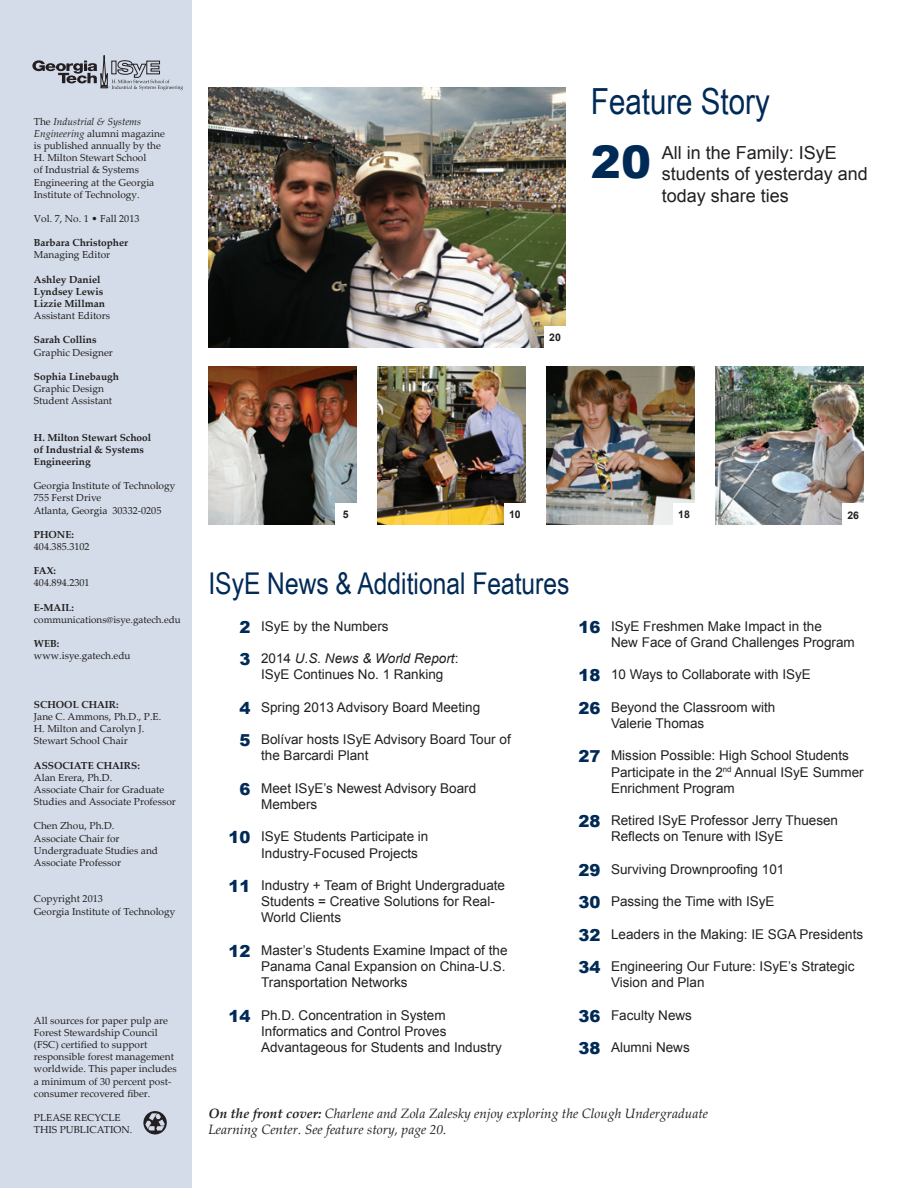
<style>
.page{position:relative;width:918px;height:1188px;background:#fff}
.page>*{position:absolute;margin:0;border:0;box-sizing:border-box;transform-origin:0 0}
.t1{font:900 45px "Arial";color:#002a56}
.t2{font:36px "Arial Narrow";color:#002a56}
.t3{font:30px "Arial Narrow";color:#002a56}
.t4{font:18px/21.6px "Arial";color:#231f20}
.t5{font:900 16.5px/32.4px "Arial";color:#002a56}
.t6{font:13.5px/16.2px "Arial";color:#231f20}
.t7{font:italic 13.5px/16.2px "Palatino Linotype";color:#231f20}
.t8{font:700 10.5px "Arial";color:#231f20}
.t9{font:10.2px/12.1px "Palatino Linotype";color:#231f20}
.t10{font:700 10.2px/12.1px "Palatino Linotype";color:#231f20}
.t11{font:9.9px "Palatino Linotype";color:#231f20}
.s1{font-style:italic}
.s2{font-weight:700}
</style>
<div class="page">
<div style="left:0;top:0;width:192px;height:1188px;background:#d3dce8"></div>
<svg style="left:32px;top:55px;width:151px;height:35px"></svg>
<img style="left:208px;top:88px;width:358px;height:260px">
<img style="left:378px;top:366px;width:148px;height:158px">
<img style="left:547px;top:366px;width:148px;height:158px">
<img style="left:208px;top:366px;width:149px;height:158px">
<img style="left:716px;top:366px;width:148px;height:158px">
<svg style="left:143px;top:1111px;width:24px;height:23px"></svg>
<div style="left:544px;top:326px;width:29px;height:30px;background:#fff"></div>
<div style="left:335px;top:503px;width:26px;height:30px;background:#fff"></div>
<div style="left:504px;top:503px;width:24px;height:30px;background:#fff"></div>
<div style="left:673px;top:503px;width:26px;height:30px;background:#fff"></div>
<div style="left:842px;top:503px;width:30px;height:30px;background:#fff"></div>
<p class="t9" style="left:34px;top:115px;width:133px">The <span class="s1">Industrial &amp; Systems<br>Engineering</span> alumni magazine is published annually by the<br>H. Milton Stewart School<br>of Industrial &amp; Systems<br>Engineering at the Georgia<br>Institute of Technology.</p>
<p class="t9" style="left:34px;top:212px;width:107px">Vol. 7, No. 1 • Fall 2013</p>
<p class="t10" style="left:34px;top:236px;width:96px">Barbara Christopher</p>
<p class="t9" style="left:34px;top:248px;width:78px">Managing Editor</p>
<p class="t10" style="left:34px;top:273px;width:73px">Ashley Daniel<br>Lyndsey Lewis<br>Lizzie Millman</p>
<p class="t9" style="left:34px;top:309px;width:78px">Assistant Editors</p>
<p class="t10" style="left:34px;top:334px;width:64px">Sarah Collins</p>
<p class="t9" style="left:34px;top:346px;width:81px">Graphic Designer</p>
<p class="t10" style="left:34px;top:370px;width:87px">Sophia Linebaugh</p>
<p class="t9" style="left:34px;top:382px;width:80px">Graphic Design<br>Student Assistant</p>
<p class="t10" style="left:34px;top:431px;width:119px">H. Milton Stewart School of Industrial &amp; Systems<br>Engineering</p>
<p class="t9" style="left:34px;top:479px;width:143px">Georgia Institute of Technology<br>755 Ferst Drive<br>Atlanta, Georgia 30332-0205</p>
<p class="t10" style="left:34px;top:528px;width:42px">PHONE:</p>
<p class="t9" style="left:34px;top:540px;width:57px">404.385.3102</p>
<p class="t10" style="left:34px;top:564px;width:24px">FAX:</p>
<p class="t9" style="left:34px;top:577px;width:57px">404.894.2301</p>
<p class="t10" style="left:34px;top:601px;width:42px">E-MAIL:</p>
<p class="t11" style="left:34px;top:613px;width:148px">communications@isye.gatech.edu</p>
<p class="t10" style="left:34px;top:637px;width:27px">WEB:</p>
<p class="t9" style="left:34px;top:649px;width:98px">www.isye.gatech.edu</p>
<p class="t10" style="left:34px;top:698px;width:86px">SCHOOL CHAIR:</p>
<p class="t9" style="left:34px;top:710px;width:129px">Jane C. Ammons, Ph.D., P.E.<br>H. Milton and Carolyn J.<br>Stewart School Chair</p>
<p class="t10" style="left:34px;top:759px;width:107px">ASSOCIATE CHAIRS:</p>
<p class="t9" style="left:34px;top:771px;width:143px">Alan Erera, Ph.D.<br>Associate Chair for Graduate<br>Studies and Associate Professor</p>
<p class="t9" style="left:34px;top:820px;width:126px">Chen Zhou, Ph.D.<br>Associate Chair for<br>Undergraduate Studies and<br>Associate Professor</p>
<p class="t9" style="left:34px;top:892px;width:143px">Copyright 2013<br>Georgia Institute of Technology</p>
<p class="t9" style="left:34px;top:1014px;width:144px">All sources for paper pulp are<br>Forest Stewardship Council (FSC) certified to support responsible forest management worldwide. This paper includes a minimum of 30 percent post&shy;consumer recovered fiber.</p>
<p class="t9" style="left:34px;top:1111px;width:100px">PLEASE RECYCLE<br>THIS PUBLICATION.</p>
<h2 class="t2" style="left:591px;top:75px;width:180px">Feature Story</h2>
<h1 class="t1" style="left:591px;top:129px;width:62px">20</h1>
<h3 class="t4" style="left:662px;top:142px;width:208px">All in the Family: ISyE students of yesterday and today share ties</h3>
<p class="t8" style="left:549px;top:330px;width:13px">20</p>
<p class="t8" style="left:343px;top:507px;width:7px">5</p>
<p class="t8" style="left:509px;top:507px;width:13px">10</p>
<p class="t8" style="left:678px;top:507px;width:13px">18</p>
<p class="t8" style="left:847px;top:509px;width:13px">26</p>
<h3 class="t3" style="left:208px;top:561px;width:362px">ISyE News &amp; Additional Features</h3>
<p class="t5" style="left:239px;top:610px;width:13px">2<br>3</p>
<p class="t5" style="left:239px;top:691px;width:13px">4<br>5</p>
<p class="t5" style="left:239px;top:772px;width:13px">6</p>
<p class="t5" style="left:228px;top:821px;width:24px">10</p>
<p class="t5" style="left:228px;top:869px;width:24px">11</p>
<p class="t6" style="left:261px;top:618px;width:129px">ISyE by the Numbers</p>
<p class="t6" style="left:261px;top:651px;width:199px">2014 <span class="s1">U.S. News &amp; World Report</span>:<br>ISyE Continues No. 1 Ranking</p>
<p class="t6" style="left:261px;top:699px;width:221px">Spring 2013 Advisory Board Meeting</p>
<p class="t6" style="left:261px;top:732px;width:251px">Bolívar hosts ISyE Advisory Board Tour of the Barcardi Plant</p>
<p class="t6" style="left:261px;top:780px;width:217px">Meet ISyE’s Newest Advisory Board<br>Members</p>
<p class="t6" style="left:261px;top:829px;width:169px">ISyE Students Participate in<br>Industry-Focused Projects</p>
<p class="t6" style="left:261px;top:877px;width:245px">Industry + Team of Bright Undergraduate<br>Students = Creative Solutions for Real-<br>World Clients</p>
<p class="t6" style="left:261px;top:942px;width:248px">Master’s Students Examine Impact of the<br>Panama Canal Expansion on China-U.S.<br>Transportation Networks</p>
<p class="t6" style="left:261px;top:1007px;width:242px">Ph.D. Concentration in System<br>Informatics and Control Proves<br>Advantageous for Students and Industry</p>
<p class="t5" style="left:228px;top:934px;width:24px">12</p>
<p class="t5" style="left:228px;top:999px;width:24px">14</p>
<p class="t5" style="left:578px;top:610px;width:24px">16</p>
<p class="t5" style="left:578px;top:659px;width:24px">18<br>26</p>
<p class="t5" style="left:578px;top:740px;width:24px">27</p>
<p class="t5" style="left:578px;top:805px;width:24px">28</p>
<p class="t5" style="left:578px;top:853px;width:24px;text-align:justify">29<br>30<br>32<br>34</p>
<p class="t5" style="left:578px;top:999px;width:24px">36<br>38</p>
<p class="t6" style="left:611px;top:618px;width:245px">ISyE Freshmen Make Impact in the<br>New Face of Grand Challenges Program</p>
<p class="t6" style="left:611px;top:667px;width:201px">10 Ways to Collaborate with ISyE</p>
<p class="t6" style="left:611px;top:699px;width:166px">Beyond the Classroom with<br>Valerie Thomas</p>
<p class="t6" style="left:611px;top:748px;width:254px">Mission Possible: High School Students<br>Participate in the 2<sup>nd</sup> Annual ISyE Summer<br>Enrichment Program</p>
<p class="t6" style="left:611px;top:813px;width:229px">Retired ISyE Professor Jerry Thuesen<br>Reflects on Tenure with ISyE</p>
<p class="t6" style="left:611px;top:861px;width:175px">Surviving Drownproofing 101</p>
<p class="t6" style="left:611px;top:894px;width:165px">Passing the Time with ISyE</p>
<p class="t6" style="left:611px;top:926px;width:254px">Leaders in the Making: IE SGA Presidents</p>
<p class="t6" style="left:611px;top:958px;width:245px">Engineering Our Future: ISyE’s Strategic<br>Vision and Plan</p>
<p class="t6" style="left:611px;top:1007px;width:83px">Faculty News</p>
<p class="t6" style="left:611px;top:1039px;width:80px">Alumni News</p>
<p class="t7" style="left:208px;top:1105px;width:501px"><span class="s2">On the front cover:</span> Charlene and Zola Zalesky enjoy exploring the Clough Undergraduate<br>Learning Center. See feature story, page 20.</p>
</div>
